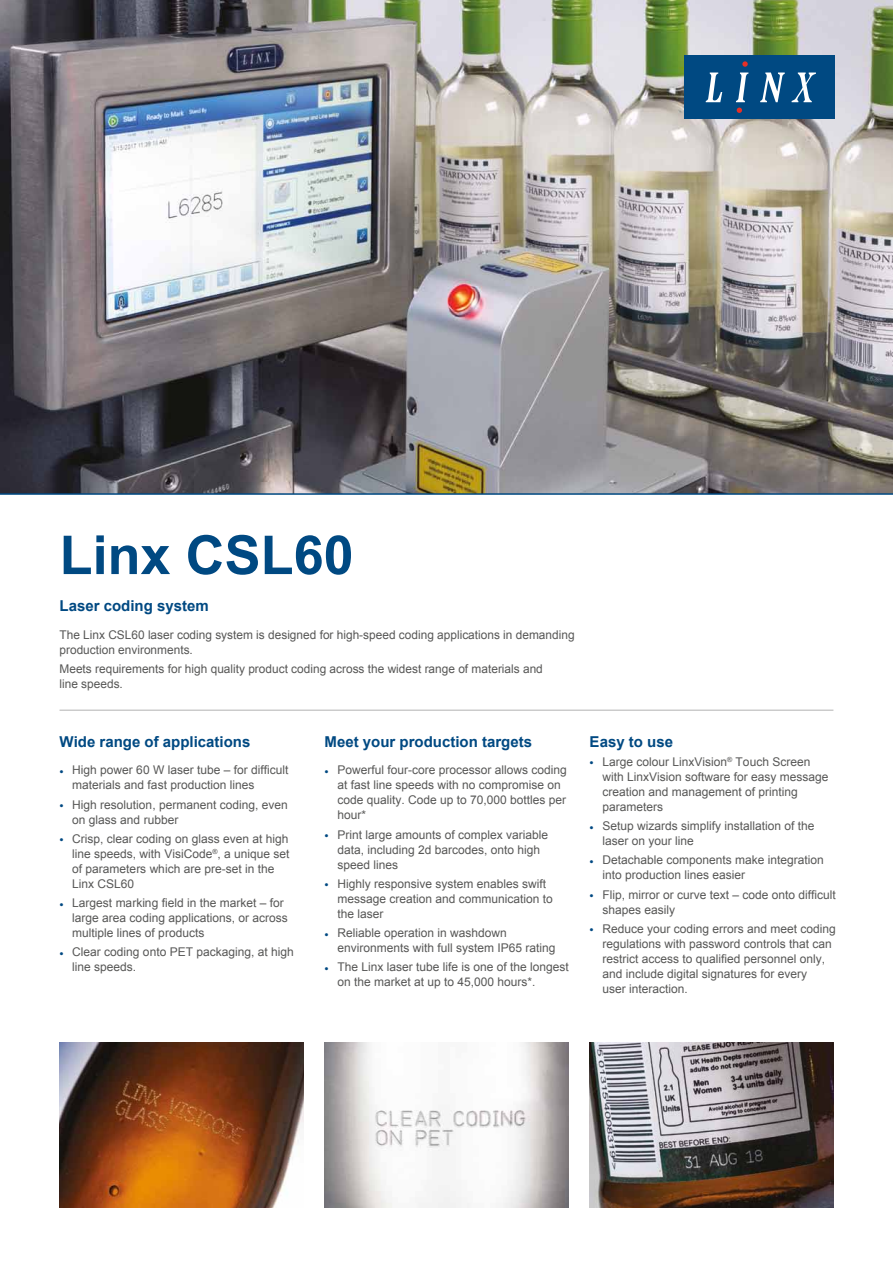
<style>
.page{position:relative;width:893px;height:1263px;background:#fff}
.page>*{position:absolute;margin:0;border:0;box-sizing:border-box;transform-origin:0 0}
.t1{font:700 54px "Arial";color:#004982}
.t2{font:700 15px "Arial";color:#004982}
.t3{font:12px/15px "Arial";color:#575756}
.s1{color:#004982}
</style>
<div class="page">
<img style="left:0;top:0;width:893px;height:493px">
<hr style="left:60px;top:710px;width:773px;height:1px;background:#b3b2b2">
<img style="left:60px;top:1043px;width:243px;height:165px">
<img style="left:325px;top:1043px;width:243px;height:165px">
<img style="left:590px;top:1043px;width:243px;height:165px">
<hr style="left:0;top:493px;width:893px;height:2px;background:#004982">
<div style="left:685px;top:55px;width:150px;height:64px;background:#004982"></div>
<svg style="left:706px;top:73px;width:16px;height:29px"></svg>
<svg style="left:736px;top:73px;width:12px;height:29px"></svg>
<svg style="left:760px;top:73px;width:25px;height:29px"></svg>
<svg style="left:792px;top:73px;width:24px;height:29px"></svg>
<svg style="left:742px;top:61px;width:6px;height:6px"></svg>
<svg style="left:737px;top:108px;width:5px;height:5px"></svg>
<h1 class="t1" style="left:60px;top:519px;width:296px">Linx CSL60</h1>
<p class="t2" style="left:60px;top:596px;width:151px">Laser coding system</p>
<p class="t3" style="left:60px;top:627px;width:517px">The Linx CSL60 laser coding system is designed for high-speed coding applications in demanding production environments.</p>
<p class="t3" style="left:60px;top:661px;width:485px">Meets requirements for high quality product coding across the widest range of materials and line speeds.</p>
<p class="t2" style="left:60px;top:731px;width:192px">Wide range of applications</p>
<p class="t3" style="left:72px;top:763px;width:218px;text-indent:-13px"><span class="s1">•</span> High power 60 W laser tube – for difficult materials and fast production lines</p>
<p class="t3" style="left:72px;top:797px;width:217px;text-indent:-13px"><span class="s1">•</span> High resolution, permanent coding, even on glass and rubber</p>
<p class="t3" style="left:72px;top:831px;width:219px;text-indent:-13px"><span class="s1">•</span> Crisp, clear coding on glass even at high line speeds, with VisiCode<sup>®</sup>, a unique set of parameters which are pre-set in the<br>Linx CSL60</p>
<p class="t3" style="left:72px;top:895px;width:217px;text-indent:-13px"><span class="s1">•</span> Largest marking field in the market – for large area coding applications, or across multiple lines of products</p>
<p class="t3" style="left:72px;top:945px;width:223px;text-indent:-13px"><span class="s1">•</span> Clear coding onto PET packaging, at high line speeds.</p>
<p class="t2" style="left:325px;top:731px;width:209px">Meet your production targets</p>
<p class="t3" style="left:337px;top:763px;width:231px;text-indent:-13px"><span class="s1">•</span> Powerful four-core processor allows coding at fast line speeds with no compromise on code quality. Code up to 70,000 bottles per hour*</p>
<p class="t3" style="left:337px;top:827px;width:212px;text-indent:-13px"><span class="s1">•</span> Print large amounts of complex variable data, including 2d barcodes, onto high speed lines</p>
<p class="t3" style="left:337px;top:876px;width:217px;text-indent:-13px"><span class="s1">•</span> Highly responsive system enables swift message creation and communication to the laser</p>
<p class="t3" style="left:337px;top:925px;width:220px;text-indent:-13px"><span class="s1">•</span> Reliable operation in washdown environments with full system IP65 rating</p>
<p class="t3" style="left:337px;top:960px;width:233px;text-indent:-13px"><span class="s1">•</span> The Linx laser tube life is one of the longest on the market at up to 45,000 hours*.</p>
<p class="t2" style="left:590px;top:731px;width:85px">Easy to use</p>
<p class="t3" style="left:602px;top:754px;width:228px;text-indent:-13px"><span class="s1">•</span> Large colour LinxVision<sup>®</sup> Touch Screen with LinxVision software for easy message creation and management of printing parameters</p>
<p class="t3" style="left:602px;top:818px;width:214px;text-indent:-13px"><span class="s1">•</span> Setup wizards simplify installation of the laser on your line</p>
<p class="t3" style="left:602px;top:853px;width:223px;text-indent:-13px"><span class="s1">•</span> Detachable components make integration into production lines easier</p>
<p class="t3" style="left:602px;top:887px;width:235px;text-indent:-13px"><span class="s1">•</span> Flip, mirror or curve text – code onto difficult shapes easily</p>
<p class="t3" style="left:602px;top:921px;width:235px;text-indent:-13px"><span class="s1">•</span> Reduce your coding errors and meet coding regulations with password controls that can restrict access to qualified personnel only, and include digital signatures for every<br>user interaction.</p>
</div>
